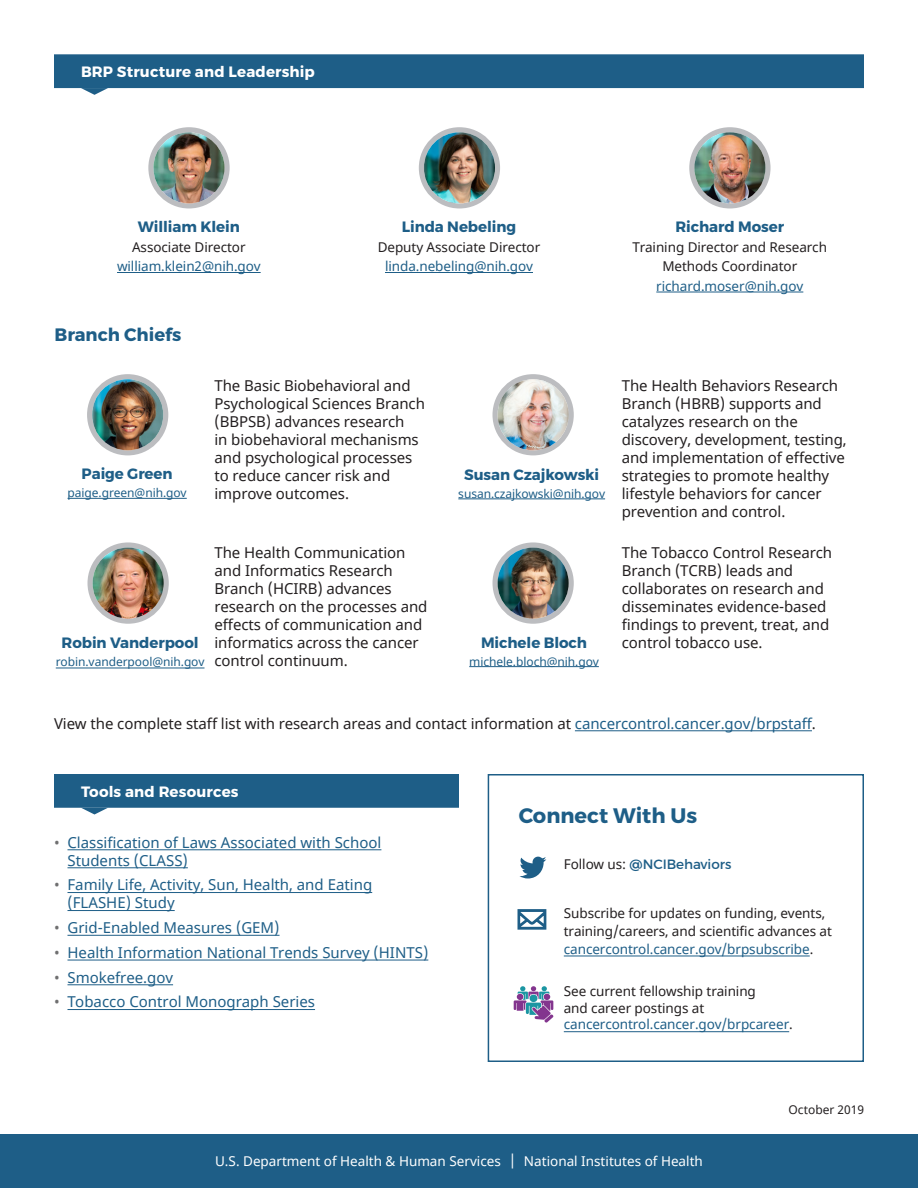
<style>
.page{position:relative;width:918px;height:1188px;background:#fff}
.page>*{position:absolute;margin:0;border:0;box-sizing:border-box;transform-origin:0 0}
.Subhead{font:700 21px "Montserrat";color:#1e5e87}
.Subhead-2{font:700 18px "Montserrat";color:#1e5e87}
.body{font:15px/18px "Noto Sans";letter-spacing:-.005em;color:#231f20}
.t1{font:15px/18px "Noto Sans";color:#1e5e87}
.Leader_Name{font:700 15px "Montserrat";letter-spacing:-.005em;color:#1e5e87}
.Blue_Bar_Head_WHT{font:700 15px "Montserrat";letter-spacing:.01em;color:#fff}
.BodyText__Connect_Wi{font:13.5px/18px "Noto Sans";letter-spacing:-.005em;color:#231f20}
.Leader_Title{font:13.5px/19.5px "Noto Sans";letter-spacing:-.005em;color:#231f20;text-align:center}
.Name{font:13.5px/16.5px "Noto Sans";letter-spacing:-.005em;color:#231f20}
.Leader_Email{font:13.5px "Noto Sans";letter-spacing:-.005em;color:#1e5e87}
.t2{font:13.5px "Noto Sans";color:#fff}
.Name-2{font:13.5px "Montserrat";letter-spacing:-.005em;color:#1e5e87}
.Leader_Email-2{font:12px "Noto Sans";letter-spacing:-.005em;color:#1e5e87}
.t3{font:12px "Noto Sans";color:#231f20}
.s1{color:#1e5e87}
.s2{color:#6f6f70}
.s3{font-family:"Noto Sans";color:#231f20}
.s4{font-size:15px}
</style>
<div class="page">
<div style="left:0;top:1134px;width:918px;height:54px;background:#1e5e87"></div>
<hr style="left:575px;top:731px;width:237px;height:1px;background:#1e5e87">
<hr style="left:68px;top:498px;width:119px;height:1px;background:#1e5e87">
<div style="left:87px;top:374px;width:81px;height:81px;background:#bcbdc0;border-radius:50%"></div>
<img style="left:92px;top:379px;width:71px;height:71px;border-radius:36px">
<hr style="left:458px;top:499px;width:147px;height:1px;background:#1e5e87">
<div style="left:493px;top:374px;width:81px;height:81px;background:#bcbdc0;border-radius:50%"></div>
<img style="left:498px;top:379px;width:71px;height:71px;border-radius:36px">
<hr style="left:56px;top:668px;width:149px;height:1px;background:#1e5e87">
<div style="left:88px;top:542px;width:81px;height:82px;background:#bcbdc0;border-radius:50%"></div>
<img style="left:93px;top:548px;width:71px;height:71px;border-radius:36px">
<hr style="left:117px;top:272px;width:144px;height:1px;background:#1e5e87">
<div style="left:148px;top:127px;width:82px;height:81px;background:#bcbdc0;border-radius:50%"></div>
<img style="left:153px;top:132px;width:72px;height:71px;border-radius:36px">
<hr style="left:385px;top:272px;width:148px;height:1px;background:#1e5e87">
<div style="left:419px;top:127px;width:81px;height:81px;background:#bcbdc0;border-radius:50%"></div>
<img style="left:424px;top:132px;width:71px;height:71px;border-radius:36px">
<hr style="left:656px;top:292px;width:147px;height:1px;background:#1e5e87">
<div style="left:689px;top:127px;width:82px;height:81px;background:#bcbdc0;border-radius:50%"></div>
<img style="left:694px;top:132px;width:71px;height:71px;border-radius:36px">
<hr style="left:469px;top:666px;width:130px;height:1px;background:#1e5e87">
<div style="left:493px;top:542px;width:81px;height:82px;background:#bcbdc0;border-radius:50%"></div>
<img style="left:498px;top:548px;width:71px;height:71px;border-radius:36px">
<div style="left:488px;top:774px;width:376px;height:288px;border:2px solid #1e5e87"></div>
<hr style="left:564px;top:956px;width:246px;height:1px;background:#1e5e87">
<svg style="left:517px;top:909px;width:30px;height:21px"></svg>
<svg style="left:519px;top:857px;width:27px;height:22px"></svg>
<hr style="left:564px;top:1031px;width:225px;height:1px;background:#1e5e87">
<svg style="left:514px;top:986px;width:40px;height:37px"></svg>
<svg style="left:54px;top:54px;width:810px;height:41px;background:#45799b"></svg>
<svg style="left:54px;top:774px;width:405px;height:40px;background:#3f7699"></svg>
<hr style="left:68px;top:850px;width:313px;height:1px;background:#1e5e87">
<hr style="left:68px;top:868px;width:120px;height:1px;background:#1e5e87">
<hr style="left:68px;top:892px;width:304px;height:1px;background:#1e5e87">
<hr style="left:68px;top:910px;width:107px;height:1px;background:#1e5e87">
<hr style="left:68px;top:935px;width:212px;height:1px;background:#1e5e87">
<hr style="left:68px;top:960px;width:360px;height:1px;background:#1e5e87">
<hr style="left:68px;top:985px;width:105px;height:1px;background:#1e5e87">
<hr style="left:68px;top:1009px;width:247px;height:1px;background:#1e5e87">
<p class="Blue_Bar_Head_WHT" style="left:81px;top:62px;width:235px">BRP Structure and Leadership</p>
<p class="Leader_Name" style="left:138px;top:218px;width:104px">William Klein</p>
<p class="Leader_Title" style="left:132px;top:238px;width:115px">Associate Director</p>
<p class="Leader_Email" style="left:117px;top:257px;width:145px">william.klein2@nih.gov</p>
<p class="Subhead-2" style="left:55px;top:324px;width:128px">Branch Chiefs</p>
<p class="Leader_Name" style="left:402px;top:218px;width:116px">Linda Nebeling</p>
<p class="Leader_Title" style="left:378px;top:238px;width:164px">Deputy Associate Director</p>
<p class="Leader_Email" style="left:385px;top:257px;width:149px">linda.nebeling@nih.gov</p>
<p class="Leader_Name" style="left:82px;top:465px;width:93px">Paige Green</p>
<p class="Leader_Email-2" style="left:68px;top:485px;width:121px">paige.green@nih.gov</p>
<p class="body" style="left:214px;top:377px;width:212px">The Basic Biobehavioral and<br>Psychological Sciences Branch (BBPSB) advances research<br>in biobehavioral mechanisms and psychological processes to reduce cancer risk and improve outcomes.</p>
<p class="Leader_Name" style="left:62px;top:633px;width:139px">Robin Vanderpool</p>
<p class="Leader_Email-2" style="left:56px;top:653px;width:150px">robin.vanderpool@nih.gov</p>
<p class="body" style="left:214px;top:545px;width:215px">The Health Communication and Informatics Research<br>Branch (HCIRB) advances research on the processes and effects of communication and informatics across the cancer control continuum.</p>
<p class="Leader_Name" style="left:464px;top:465px;width:137px">Susan Czajkowski</p>
<p class="Leader_Email-2" style="left:458px;top:485px;width:148px">susan.czajkowski@nih.gov</p>
<p class="Leader_Name" style="left:481px;top:633px;width:108px">Michele Bloch</p>
<p class="Leader_Email-2" style="left:469px;top:653px;width:131px">michele.bloch@nih.gov</p>
<p class="Leader_Name" style="left:675px;top:218px;width:110px">Richard Moser</p>
<p class="Leader_Title" style="left:633px;top:238px;width:196px">Training Director and Research<br>Methods Coordinator</p>
<p class="Leader_Email" style="left:656px;top:277px;width:149px">richard.moser@nih.gov</p>
<p class="body" style="left:622px;top:377px;width:226px">The Health Behaviors Research<br>Branch (HBRB) supports and catalyzes research on the discovery, development, testing, and implementation of effective strategies to promote healthy lifestyle behaviors for cancer prevention and control.</p>
<p class="body" style="left:622px;top:545px;width:212px">The Tobacco Control Research<br>Branch (TCRB) leads and collaborates on research and disseminates evidence-based findings to prevent, treat, and control tobacco use.</p>
<p class="body" style="left:54px;top:715px;width:763px">View the complete staff list with research areas and contact information at <span class="s1">cancercontrol.cancer.gov/brpstaff</span>.</p>
<p class="Blue_Bar_Head_WHT" style="left:81px;top:782px;width:159px">Tools and Resources</p>
<p class="t1" style="left:68px;top:834px;width:315px;text-indent:-14px"><span class="s2">•</span> Classification of Laws Associated with School<br>Students (CLASS)</p>
<p class="t1" style="left:68px;top:876px;width:306px;text-indent:-14px"><span class="s2">•</span> Family Life, Activity, Sun, Health, and Eating (FLASHE) Study</p>
<p class="t1" style="left:54px;top:919px;width:227px"><span class="s2">•</span> Grid-Enabled Measures (GEM)</p>
<p class="t1" style="left:54px;top:944px;width:376px"><span class="s2">•</span> Health Information National Trends Survey (HINTS)</p>
<p class="t1" style="left:54px;top:969px;width:121px"><span class="s2">•</span> Smokefree.gov</p>
<p class="t1" style="left:54px;top:993px;width:263px"><span class="s2">•</span> Tobacco Control Monograph Series</p>
<p class="Subhead" style="left:519px;top:803px;width:180px">Connect With Us</p>
<p class="Name-2" style="left:564px;top:856px;width:169px"><span class="s3">Follow us:</span> @NCIBehaviors</p>
<p class="BodyText__Connect_Wi" style="left:564px;top:904px;width:270px">Subscribe for updates on funding, events, training/careers, and scientific advances at <span class="s1">cancercontrol.cancer.gov/brpsubscribe</span>.</p>
<p class="Name" style="left:564px;top:984px;width:231px">See current fellowship training<br>and career postings at <span class="s1">cancercontrol.cancer.gov/brpcareer</span>.</p>
<p class="t3" style="left:789px;top:1101px;width:77px">October 2019</p>
<p class="t2" style="left:215px;top:1152px;width:489px">U.S. Department of Health &amp; Human Services <span class="s4">|</span> National Institutes of Health</p>
</div>
